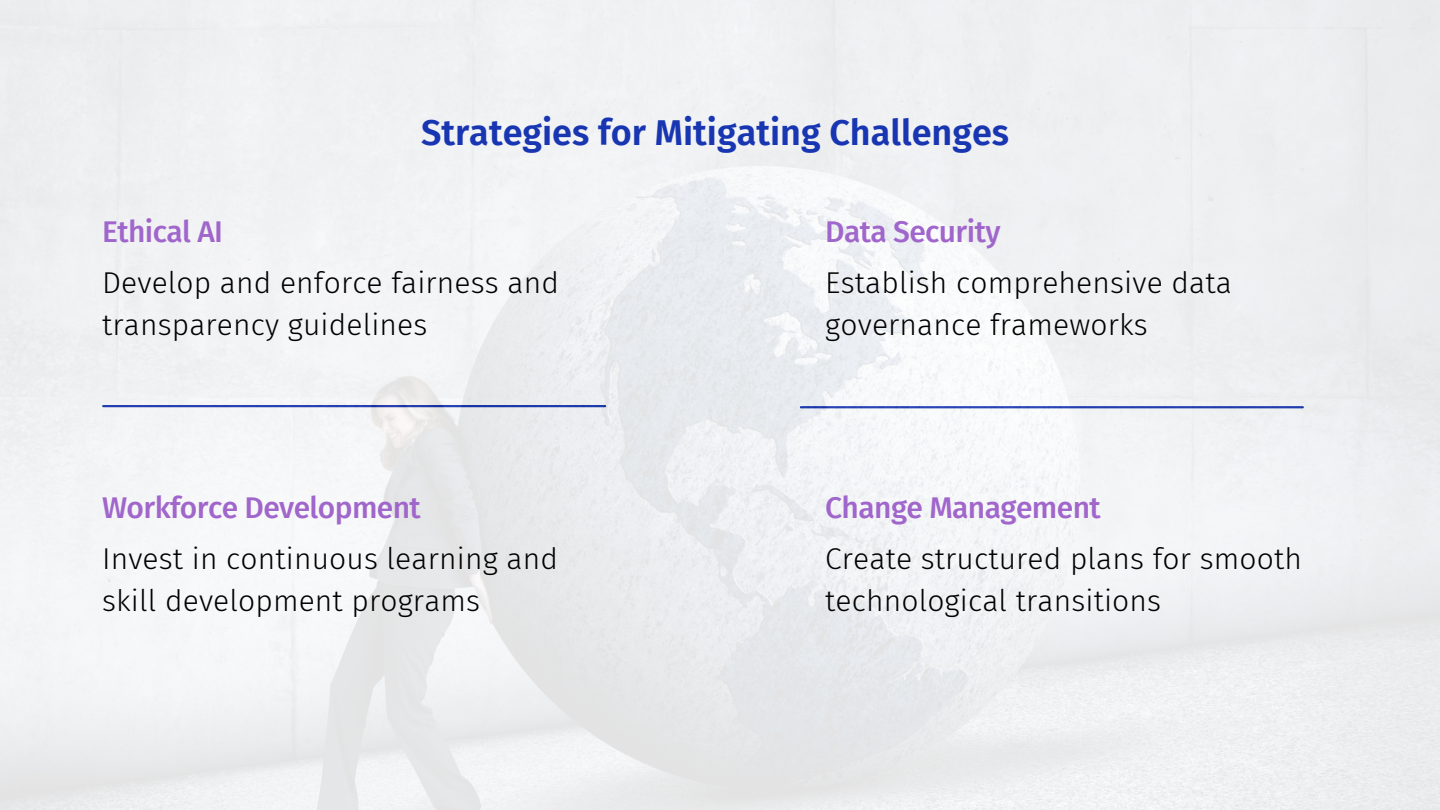
<style>
.page{position:relative;width:1440px;height:810px;background:#fff}
.page>*{position:absolute;margin:0;border:0;box-sizing:border-box;transform-origin:0 0}
.t1{font:600 36px "Fira Sans";color:#1836b2}
.t2{font:300 30px/42px "Fira Sans";letter-spacing:.005em;color:#000}
.t3{font:500 30px "Fira Sans";letter-spacing:-.02em;color:#a066cb}
</style>
<div class="page">
<img style="left:0;top:0;width:1440px;height:810px">
<p class="t1" style="left:421px;top:111px;width:590px">Strategies for Mitigating Challenges</p>
<h1 class="t3" style="left:102px;top:214px;width:122px">Ethical AI</h1>
<h2 class="t2" style="left:102px;top:262px;width:458px">Develop and enforce fairness and transparency guidelines</h2>
<p class="t3" style="left:102px;top:490px;width:320px">Workforce Development</p>
<h2 class="t2" style="left:102px;top:538px;width:457px">Invest in continuous learning and skill development programs</h2>
<p class="t3" style="left:825px;top:214px;width:177px">Data Security</p>
<h2 class="t2" style="left:825px;top:262px;width:408px">Establish comprehensive data governance frameworks</h2>
<p class="t3" style="left:825px;top:490px;width:277px">Change Management</p>
<h2 class="t2" style="left:825px;top:538px;width:478px">Create structured plans for smooth technological transitions</h2>
</div>
